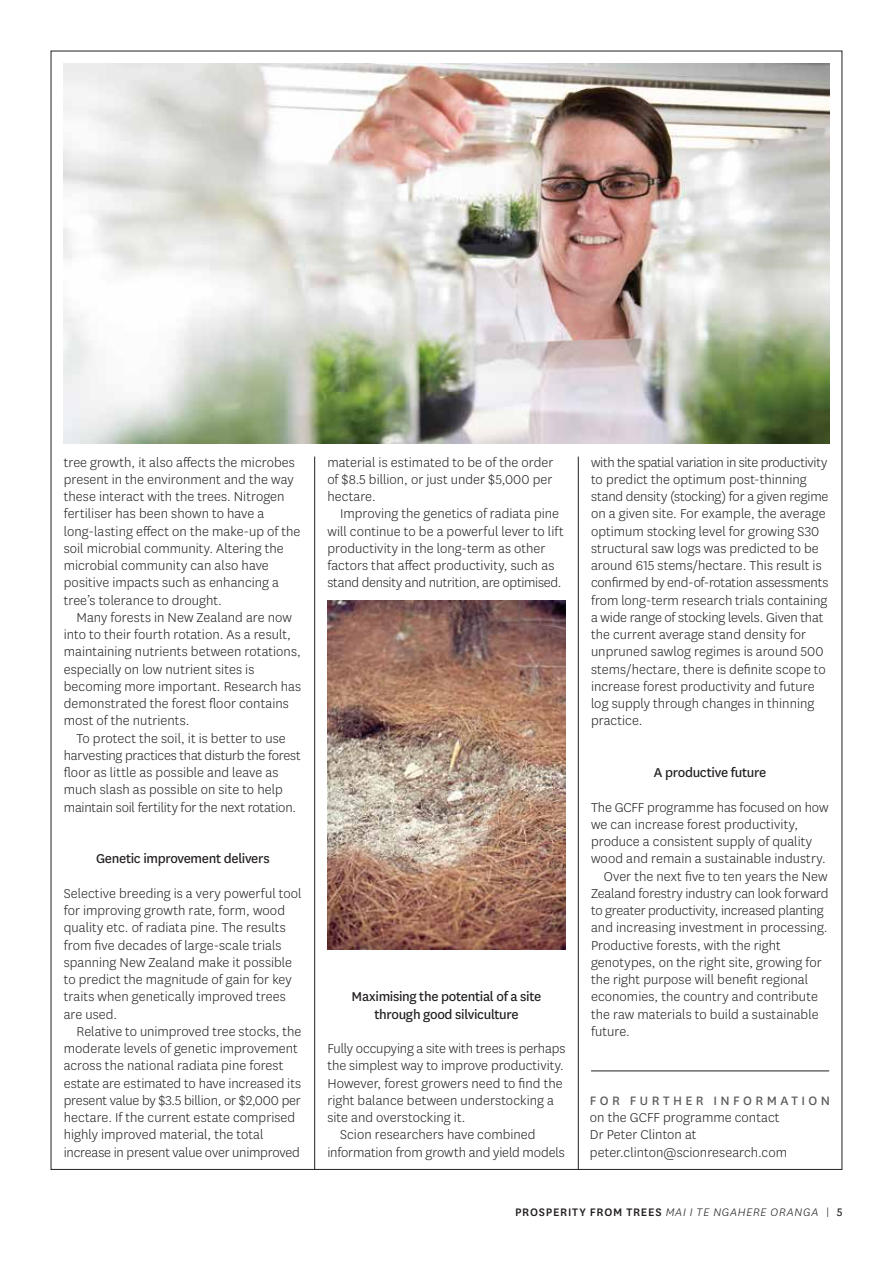
<style>
.page{position:relative;width:893px;height:1263px;background:#fff}
.page>*{position:absolute;margin:0;border:0;box-sizing:border-box;transform-origin:0 0}
.t1{font:300 15px/17.2px "National";letter-spacing:.005em;color:#231f20}
.t2{font:15px/17.2px "National";letter-spacing:-.02em;color:#231f20;text-align:center}
.t3{font:300 15px "National";letter-spacing:-.015em;color:#231f20}
.t4{font:14.25px "National";letter-spacing:.24em;color:#58595b}
.t5{font:500 12.75px "National";letter-spacing:.055em;color:#231f20}
.s1{font-weight:300;font-style:italic}
.s2{font-weight:300}
.s3{font-weight:400}
</style>
<div class="page">
<hr style="left:591px;top:1071px;width:238px;height:1px;background:#231f20">
<hr style="left:314px;top:456px;width:1px;height:713px;background:#231f20">
<hr style="left:578px;top:456px;width:1px;height:713px;background:#231f20">
<img style="left:64px;top:64px;width:765px;height:380px">
<img style="left:327px;top:600px;width:239px;height:350px">
<p class="t1" style="left:64px;top:453px;width:238px">tree growth, it also affects the microbes present in the environment and the way these interact with the trees. Nitrogen fertiliser has been shown to have a long-lasting effect on the make-up of the soil microbial community. Altering the microbial community can also have positive impacts such as enhancing a tree’s tolerance to drought.</p>
<p class="t1" style="left:64px;top:608px;width:239px;text-indent:13px">Many forests in New Zealand are now into to their fourth rotation. As a result, maintaining nutrients between rotations, especially on low nutrient sites is becoming more important. Research has demonstrated the forest floor contains most of the nutrients.</p>
<p class="t1" style="left:64px;top:729px;width:238px;text-indent:13px">To protect the soil, it is better to use harvesting practices that disturb the forest floor as little as possible and leave as much slash as possible on site to help maintain soil fertility for the next rotation.</p>
<p class="t2" style="left:96px;top:849px;width:175px">Genetic improvement delivers</p>
<p class="t1" style="left:64px;top:884px;width:239px">Selective breeding is a very powerful tool for improving growth rate, form, wood quality etc. of radiata pine. The results from five decades of large-scale trials spanning New Zealand make it possible to predict the magnitude of gain for key traits when genetically improved trees are used.</p>
<p class="t1" style="left:64px;top:1022px;width:239px;text-indent:13px">Relative to unimproved tree stocks, the moderate levels of genetic improvement across the national radiata pine forest estate are estimated to have increased its present value by $3.5 billion, or $2,000 per hectare. If the current estate comprised highly improved material, the total increase in present value over unimproved</p>
<p class="t1" style="left:327px;top:453px;width:228px;text-align:justify">material is estimated to be of the order of $8.5 billion, or just under $5,000 per hectare.</p>
<p class="t1" style="left:327px;top:505px;width:238px;text-indent:13px">Improving the genetics of radiata pine will continue to be a powerful lever to lift productivity in the long-term as other factors that affect productivity, such as stand density and nutrition, are optimised.</p>
<p class="t2" style="left:352px;top:987px;width:191px">Maximising the potential of a site through good silviculture</p>
<p class="t1" style="left:327px;top:1039px;width:240px">Fully occupying a site with trees is perhaps</p>
<p class="t1" style="left:327px;top:1057px;width:238px">the simplest way to improve productivity.</p>
<p class="t1" style="left:327px;top:1074px;width:237px">However, forest growers need to find the</p>
<p class="t1" style="left:327px;top:1091px;width:228px">right balance between understocking a</p>
<p class="t1" style="left:327px;top:1108px;width:140px">site and overstocking it.</p>
<p class="t1" style="left:340px;top:1126px;width:197px">Scion researchers have combined</p>
<p class="t1" style="left:327px;top:1143px;width:239px">information from growth and yield models</p>
<p class="t1" style="left:591px;top:453px;width:239px">with the spatial variation in site productivity to predict the optimum post-thinning stand density (stocking) for a given regime on a given site. For example, the average optimum stocking level for growing S30 structural saw logs was predicted to be around 615 stems/hectare. This result is confirmed by end-of-rotation assessments from long-term research trials containing a wide range of stocking levels. Given that the current average stand density for unpruned sawlog regimes is around 500 stems/hectare, there is definite scope to increase forest productivity and future log supply through changes in thinning practice.</p>
<p class="t2" style="left:654px;top:763px;width:114px">A productive future</p>
<p class="t1" style="left:591px;top:798px;width:239px">The GCFF programme has focused on how</p>
<p class="t1" style="left:591px;top:815px;width:208px">we can increase forest productivity,</p>
<p class="t1" style="left:591px;top:832px;width:223px">produce a consistent supply of quality</p>
<p class="t1" style="left:591px;top:850px;width:236px">wood and remain a sustainable industry.</p>
<p class="t1" style="left:604px;top:867px;width:225px">Over the next five to ten years the New</p>
<p class="t1" style="left:591px;top:884px;width:239px">Zealand forestry industry can look forward</p>
<p class="t3" style="left:591px;top:901px;width:234px">to greater productivity, increased planting</p>
<p class="t1" style="left:591px;top:919px;width:238px">and increasing investment in processing.</p>
<p class="t1" style="left:591px;top:936px;width:191px">Productive forests, with the right</p>
<p class="t1" style="left:591px;top:953px;width:232px">genotypes, on the right site, growing for</p>
<p class="t1" style="left:591px;top:970px;width:219px">the right purpose will benefit regional</p>
<p class="t1" style="left:591px;top:988px;width:228px">economies, the country and contribute</p>
<p class="t1" style="left:591px;top:1005px;width:229px">the raw materials to build a sustainable</p>
<p class="t1" style="left:591px;top:1022px;width:40px">future.</p>
<p class="t4" style="left:590px;top:1091px;width:242px">FOR FURTHER INFORMATION</p>
<p class="t1" style="left:590px;top:1108px;width:199px">on the GCFF programme contact<br>Dr Peter Clinton at peter.clinton@scionresearch.com</p>
<p class="t5" style="left:515px;top:1203px;width:329px">PROSPERITY FROM TREES <span class="s1">MAI I TE NGAHERE ORANGA</span> <span class="s2">|</span> <span class="s3">5</span></p>
</div>
